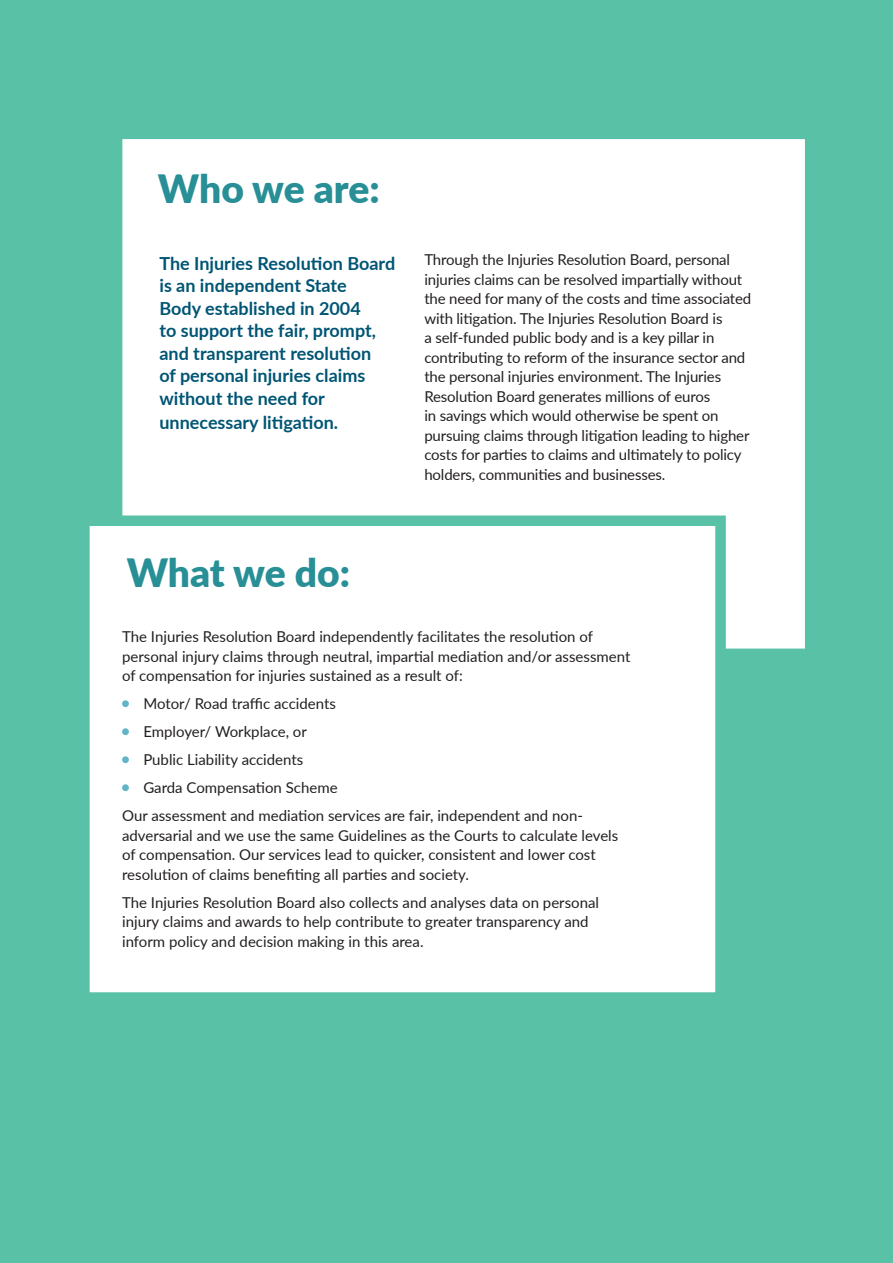
<style>
.page{position:relative;width:893px;height:1263px;background:#58c1a6}
.page>*{position:absolute;margin:0;border:0;box-sizing:border-box;transform-origin:0 0}
.t1{font:900 39px "Lato";letter-spacing:-.01em;color:#278f95}
.t2{font:700 18px/22.6px "Lato";color:#015574}
.t3{font:15px/19.5px "Lato";letter-spacing:-.005em;color:#231f20}
</style>
<div class="page">
<div style="left:122px;top:139px;width:683px;height:510px;background:#fff"></div>
<div style="left:89px;top:510px;width:642px;height:483px;background:#fff"></div>
<div style="left:122px;top:700px;width:7px;height:7px;background:#62b5c6;border-radius:50%"></div>
<div style="left:122px;top:728px;width:7px;height:7px;background:#62b5c6;border-radius:50%"></div>
<div style="left:122px;top:756px;width:7px;height:7px;background:#62b5c6;border-radius:50%"></div>
<div style="left:122px;top:784px;width:7px;height:7px;background:#62b5c6;border-radius:50%"></div>
<h1 class="t1" style="left:158px;top:159px;width:223px">Who we are:</h1>
<p class="t2" style="left:159px;top:251px;width:237px">The Injuries Resolution Board is an independent State<br>Body established in 2004<br>to support the fair, prompt, and transparent resolution<br>of personal injuries claims without the need for unnecessary litigation.</p>
<p class="t3" style="left:424px;top:249px;width:328px">Through the Injuries Resolution Board, personal injuries claims can be resolved impartially without the need for many of the costs and time associated with litigation. The Injuries Resolution Board is<br>a self-funded public body and is a key pillar in contributing to reform of the insurance sector and the personal injuries environment. The Injuries Resolution Board generates millions of euros<br>in savings which would otherwise be spent on pursuing claims through litigation leading to higher costs for parties to claims and ultimately to policy holders, communities and businesses.</p>
<h1 class="t1" style="left:127px;top:544px;width:225px">What we do:</h1>
<p class="t3" style="left:122px;top:626px;width:510px">The Injuries Resolution Board independently facilitates the resolution of personal injury claims through neutral, impartial mediation and/or assessment of compensation for injuries sustained as a result of:</p>
<p class="t3" style="left:143px;top:693px;width:194px">Motor/ Road traffic accidents</p>
<p class="t3" style="left:143px;top:721px;width:165px">Employer/ Workplace, or</p>
<p class="t3" style="left:143px;top:749px;width:161px">Public Liability accidents</p>
<p class="t3" style="left:143px;top:777px;width:196px">Garda Compensation Scheme</p>
<p class="t3" style="left:122px;top:805px;width:462px">Our assessment and mediation services are fair, independent and non-</p>
<p class="t3" style="left:122px;top:825px;width:498px">adversarial and we use the same Guidelines as the Courts to calculate levels of compensation. Our services lead to quicker, consistent and lower cost resolution of claims benefiting all parties and society.</p>
<p class="t3" style="left:122px;top:892px;width:478px">The Injuries Resolution Board also collects and analyses data on personal injury claims and awards to help contribute to greater transparency and inform policy and decision making in this area.</p>
</div>
